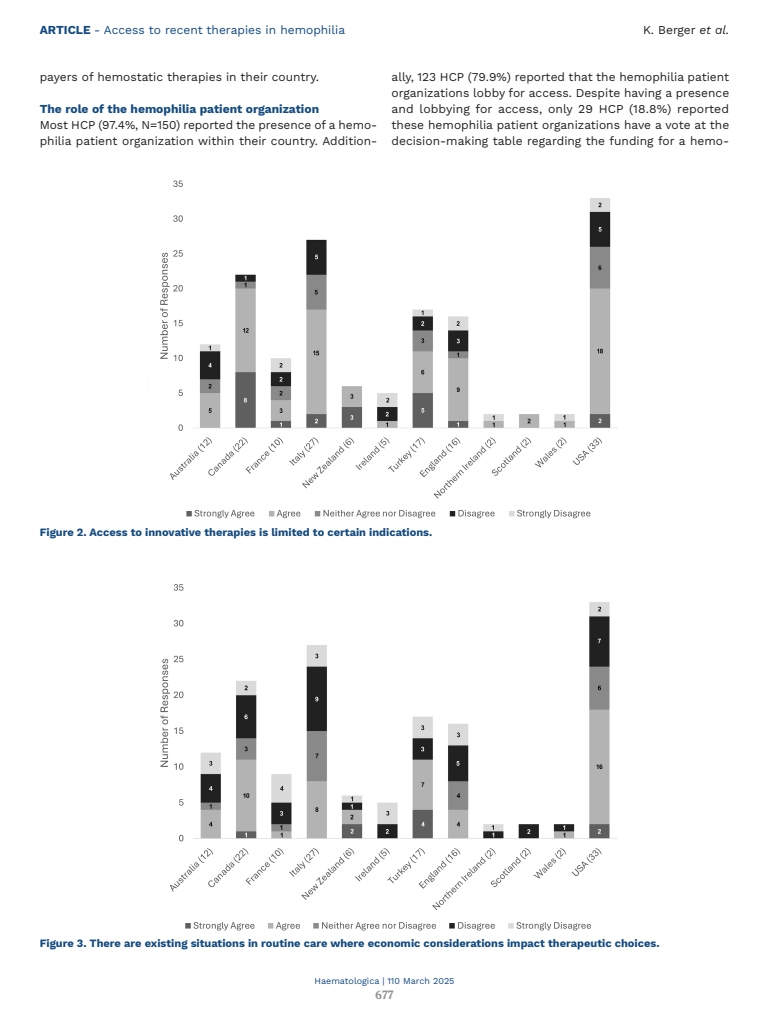
<style>
.page{position:relative;width:769px;height:1024px;background:#fff}
.page>*{position:absolute;margin:0;border:0;box-sizing:border-box;transform-origin:0 0}
.TESTO{font:12px/16px "Work Sans";color:#231f20}
.t1{font:12px "Work Sans";color:#134a80}
.TITOLETTO_Blu{font:700 12px "Work Sans";color:#134a80}
.t2{font:700 12px "Volkhov";color:#939598}
.DIDA_Figura{font:700 11px "Work Sans";color:#134a80}
.t3{font:9px "Work Sans";color:#134a80}
.s1{font-weight:700}
.s2{font-style:italic}
</style>
<div class="page">
<img style="left:160px;top:180px;width:451px;height:339px">
<img style="left:160px;top:584px;width:457px;height:347px">
<p class="t1" style="left:40px;top:21px;width:307px"><span class="s1">ARTICLE</span> - Access to recent therapies in hemophilia</p>
<p class="TESTO" style="left:642px;top:21px;width:88px">K. Berger <span class="s2">et al.</span></p>
<p class="TESTO" style="left:40px;top:69px;width:281px">payers of hemostatic therapies in their country.</p>
<p class="TITOLETTO_Blu" style="left:40px;top:102px;width:281px">The role of the hemophilia patient organization</p>
<p class="TESTO" style="left:40px;top:117px;width:339px">Most HCP (97.4%, N=150) reported the presence of a hemo&shy;philia patient organization within their country. Addition-</p>
<p class="TESTO" style="left:391px;top:69px;width:339px;text-align:justify">ally, 123 HCP (79.9%) reported that the hemophilia patient organizations lobby for access. Despite having a presence and lobbying for access, only 29 HCP (18.8%) reported these hemophilia patient organizations have a vote at the decision-making table regarding the funding for a hemo-</p>
<p class="DIDA_Figura" style="left:40px;top:526px;width:394px">Figure 2. Access to innovative therapies is limited to certain indications.</p>
<p class="DIDA_Figura" style="left:40px;top:936px;width:621px">Figure 3. There are existing situations in routine care where economic considerations impact therapeutic choices.</p>
<p class="t3" style="left:314px;top:974px;width:141px">Haematologica | 110 March 2025</p>
<p class="t2" style="left:375px;top:987px;width:20px">677</p>
</div>
